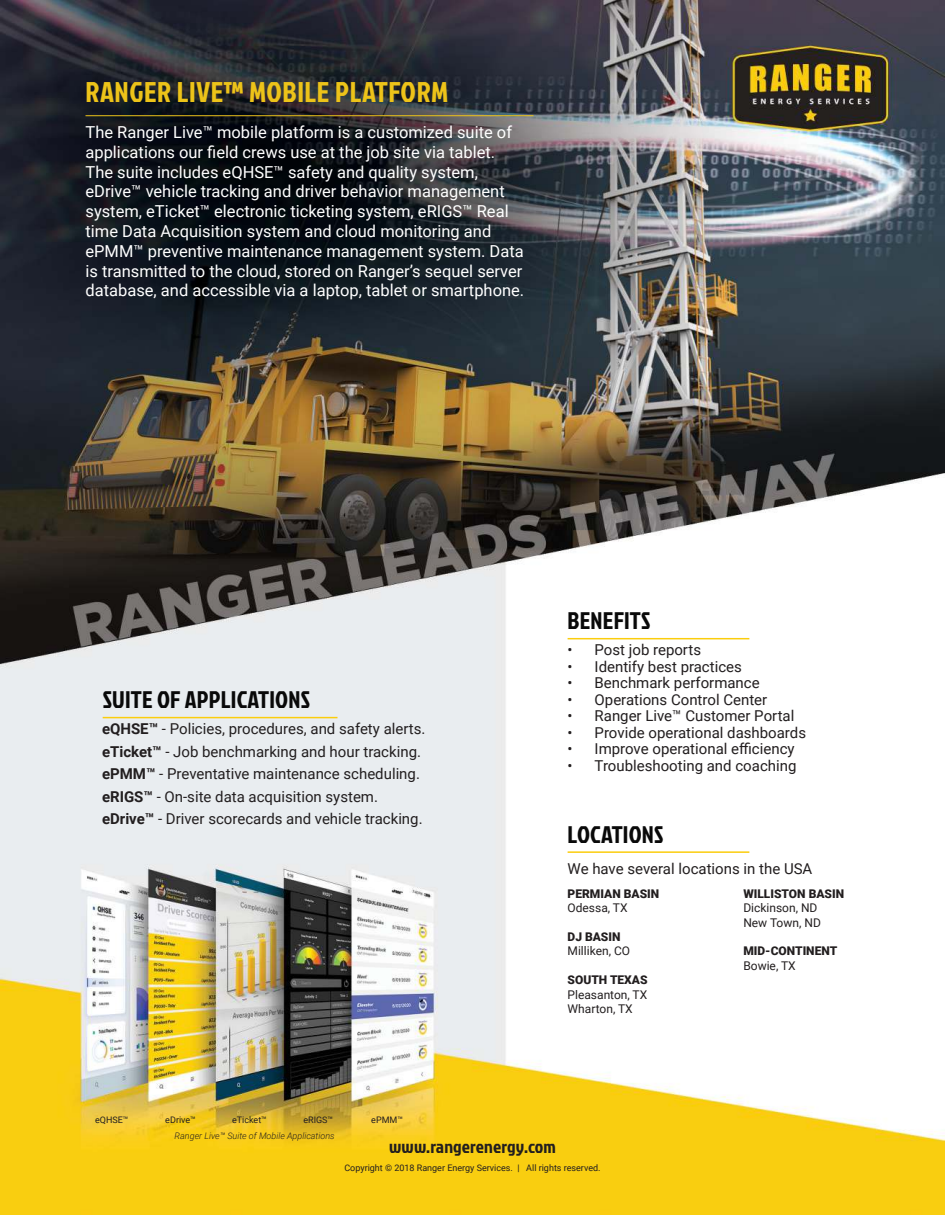
<style>
.page{position:relative;width:945px;height:1215px;background:#fff}
.page>*{position:absolute;margin:0;border:0;box-sizing:border-box;transform-origin:0 0}
.t1{font:28.5px "Jockey One";letter-spacing:.02em;color:#edc319}
.t2{font:24px "Jockey One";letter-spacing:.01em;color:#090909}
.t3{font:18px "Jockey One";letter-spacing:.01em;color:#221e1f}
.t4{font:16.5px/19.8px "Roboto";color:#fff}
.t5{font:15px/22.5px "Roboto";color:#221e1f}
.t6{font:12px/14.4px "Roboto";color:#221e1f}
.t7{font:900 12px "Roboto";color:#221e1f}
.t8{font:9px "Roboto";color:#221e1f}
.t9{font:italic 300 9px "Roboto";color:#221e1f}
.s1{font-weight:700}
</style>
<div class="page">
<img style="left:0;top:0;width:945px;height:1215px">
<hr style="left:568px;top:638px;width:181px;height:1px;background:#fbcd0d">
<hr style="left:103px;top:717px;width:235px;height:1px;background:#fbcd0d">
<hr style="left:86px;top:115px;width:448px;height:1px;background:#edc319">
<hr style="left:568px;top:851px;width:181px;height:2px;background:#fbcd0d">
<h1 class="t1" style="left:86px;top:82px;width:364px">RANGER LIVE™ MOBILE PLATFORM</h1>
<p class="t4" style="left:86px;top:124px;width:440px">The Ranger Live™ mobile platform is a customized suite of applications our field crews use at the job site via tablet.<br>The suite includes eQHSE™ safety and quality system, eDrive™ vehicle tracking and driver behavior management system, eTicket™ electronic ticketing system, eRIGS™ Real time Data Acquisition system and cloud monitoring and ePMM™ preventive maintenance management system. Data is transmitted to the cloud, stored on Ranger’s sequel server database, and accessible via a laptop, tablet or smartphone.</p>
<h2 class="t2" style="left:103px;top:691px;width:209px">SUITE OF APPLICATIONS</h2>
<p class="t5" style="left:102px;top:719px;width:325px"><span class="s1">eQHSE™</span> - Policies, procedures, and safety alerts. <span class="s1">eTicket™</span> - Job benchmarking and hour tracking. <span class="s1">ePMM™</span> - Preventative maintenance scheduling. <span class="s1">eRIGS™</span> - On-site data acquisition system. <span class="s1">eDrive™</span> - Driver scorecards and vehicle tracking.</p>
<p class="t8" style="left:95px;top:1116px;width:35px">eQHSE™</p>
<p class="t8" style="left:165px;top:1116px;width:32px">eDrive™</p>
<p class="t8" style="left:232px;top:1116px;width:36px">eTicket™</p>
<p class="t8" style="left:303px;top:1116px;width:31px">eRIGS™</p>
<p class="t8" style="left:371px;top:1116px;width:33px">ePMM™</p>
<p class="t9" style="left:175px;top:1132px;width:162px">Ranger Live™ Suite of Mobile Applications</p>
<h2 class="t2" style="left:568px;top:612px;width:84px">BENEFITS</h2>
<p class="t5" style="left:568px;top:640px;width:135px">• Post job reports</p>
<p class="t5" style="left:568px;top:656px;width:176px">• Identify best practices</p>
<p class="t5" style="left:568px;top:673px;width:194px">• Benchmark performance</p>
<p class="t5" style="left:568px;top:689px;width:201px">• Operations Control Center</p>
<p class="t5" style="left:568px;top:706px;width:228px">• Ranger Live™ Customer Portal</p>
<p class="t5" style="left:568px;top:722px;width:240px">• Provide operational dashboards</p>
<p class="t5" style="left:568px;top:739px;width:229px">• Improve operational efficiency</p>
<p class="t5" style="left:568px;top:755px;width:230px">• Troubleshooting and coaching</p>
<h2 class="t2" style="left:568px;top:826px;width:97px">LOCATIONS</h2>
<p class="t5" style="left:568px;top:859px;width:246px">We have several locations in the USA</p>
<p class="t7" style="left:568px;top:889px;width:93px">PERMIAN BASIN</p>
<p class="t6" style="left:568px;top:902px;width:62px">Odessa, TX</p>
<p class="t7" style="left:568px;top:932px;width:54px">DJ BASIN</p>
<p class="t6" style="left:568px;top:945px;width:64px">Milliken, CO</p>
<p class="t7" style="left:568px;top:975px;width:82px">SOUTH TEXAS</p>
<p class="t6" style="left:568px;top:988px;width:81px">Pleasanton, TX<br>Wharton, TX</p>
<p class="t7" style="left:743px;top:889px;width:102px">WILLISTON BASIN</p>
<p class="t6" style="left:743px;top:902px;width:79px">Dickinson, ND<br>New Town, ND</p>
<p class="t7" style="left:743px;top:946px;width:95px">MID-CONTINENT</p>
<p class="t6" style="left:743px;top:958px;width:54px">Bowie, TX</p>
<p class="t3" style="left:389px;top:1141px;width:168px">www.rangerenergy.com</p>
<p class="t8" style="left:344px;top:1164px;width:258px">Copyright © 2018 Ranger Energy Services. | All rights reserved.</p>
</div>
